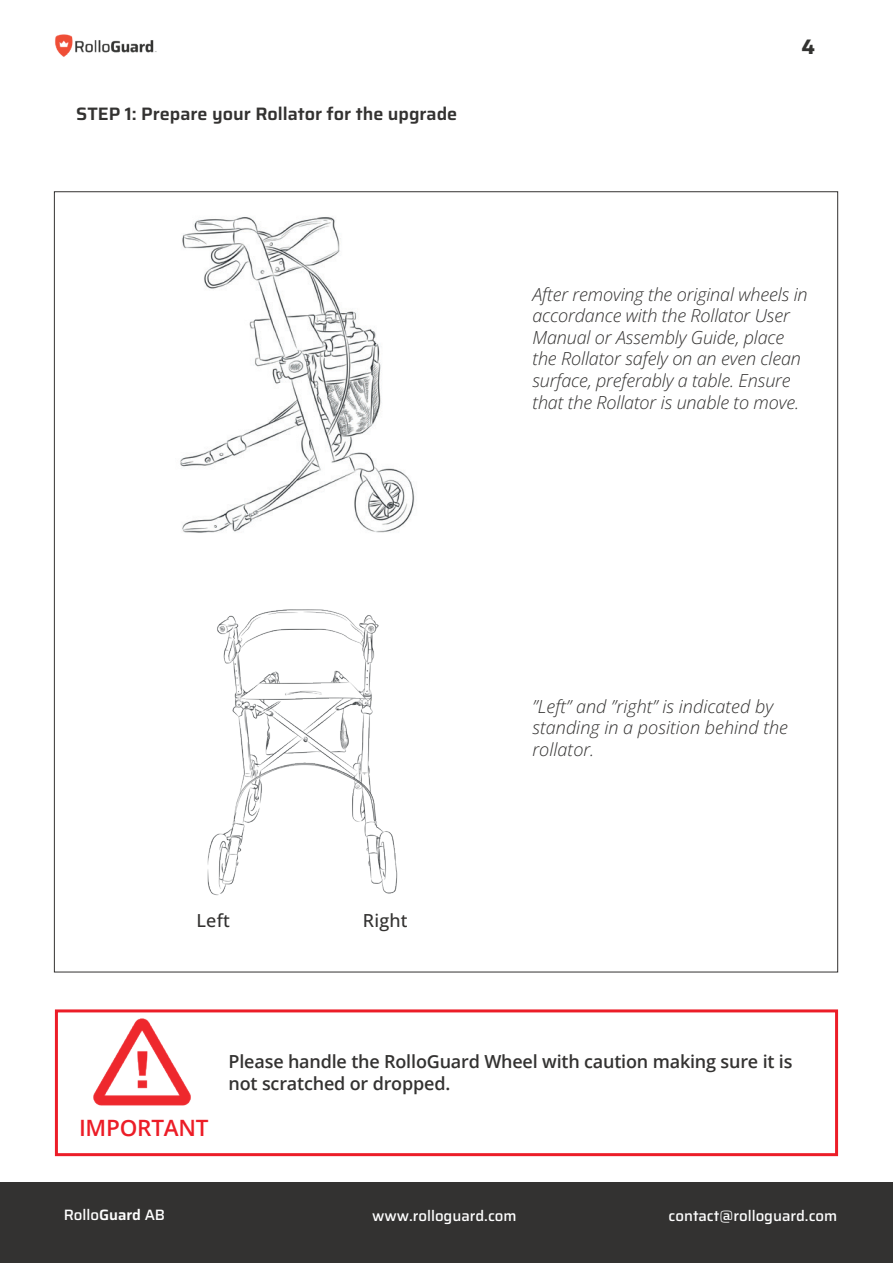
<style>
.page{position:relative;width:893px;height:1263px;background:#fff}
.page>*{position:absolute;margin:0;border:0;box-sizing:border-box;transform-origin:0 0}
.t1{font:600 22.5px "Open Sans";letter-spacing:-.01em;color:#ec1d27}
.t2{font:700 21px "Saira";color:#333331}
.t3{font:italic 300 18px/21.6px "Open Sans";letter-spacing:-.01em;color:#333231}
.t4{font:600 18px/21.6px "Open Sans";letter-spacing:-.01em;color:#333231}
.t5{font:600 18px "Saira";color:#333231}
.t6{font:500 18px "Open Sans";letter-spacing:.01em;color:#333231}
.t7{font:500 15px "Saira";color:#fff}
.s1{font-weight:600}
</style>
<div class="page">
<img style="left:180px;top:217px;width:235px;height:316px">
<img style="left:55px;top:34px;width:102px;height:23px">
<div style="left:55px;top:1009px;width:783px;height:147px;border:3px solid #ec1d28"></div>
<img style="left:75px;top:1009px;width:131px;height:97px">
<img style="left:207px;top:609px;width:191px;height:287px">
<div style="left:0;top:1182px;width:893px;height:81px;background:#333231"></div>
<p class="t5" style="left:76px;top:99px;width:383px">STEP 1: Prepare your Rollator for the upgrade</p>
<p class="t2" style="left:801px;top:29px;width:15px">4</p>
<p class="t3" style="left:532px;top:283px;width:277px">After removing the original wheels in accordance with the Rollator User Manual or Assembly Guide, place the Rollator safely on an even clean surface, preferably a table. Ensure that the Rollator is unable to move.</p>
<p class="t6" style="left:197px;top:908px;width:35px">Left</p>
<p class="t6" style="left:363px;top:908px;width:46px">Right</p>
<p class="t3" style="left:532px;top:695px;width:257px">”Left” and ”right” is indicated by standing in a position behind the rollator.</p>
<p class="t1" style="left:79px;top:1113px;width:131px">IMPORTANT</p>
<p class="t4" style="left:229px;top:1051px;width:565px">Please handle the RolloGuard Wheel with caution making sure it is not scratched or dropped.</p>
<p class="t7" style="left:64px;top:1202px;width:103px">Rollo<span class="s1">Guard</span> AB</p>
<p class="t7" style="left:372px;top:1204px;width:146px">www.rolloguard.com</p>
<p class="t7" style="left:668px;top:1204px;width:170px">contact@rolloguard.com</p>
</div>
